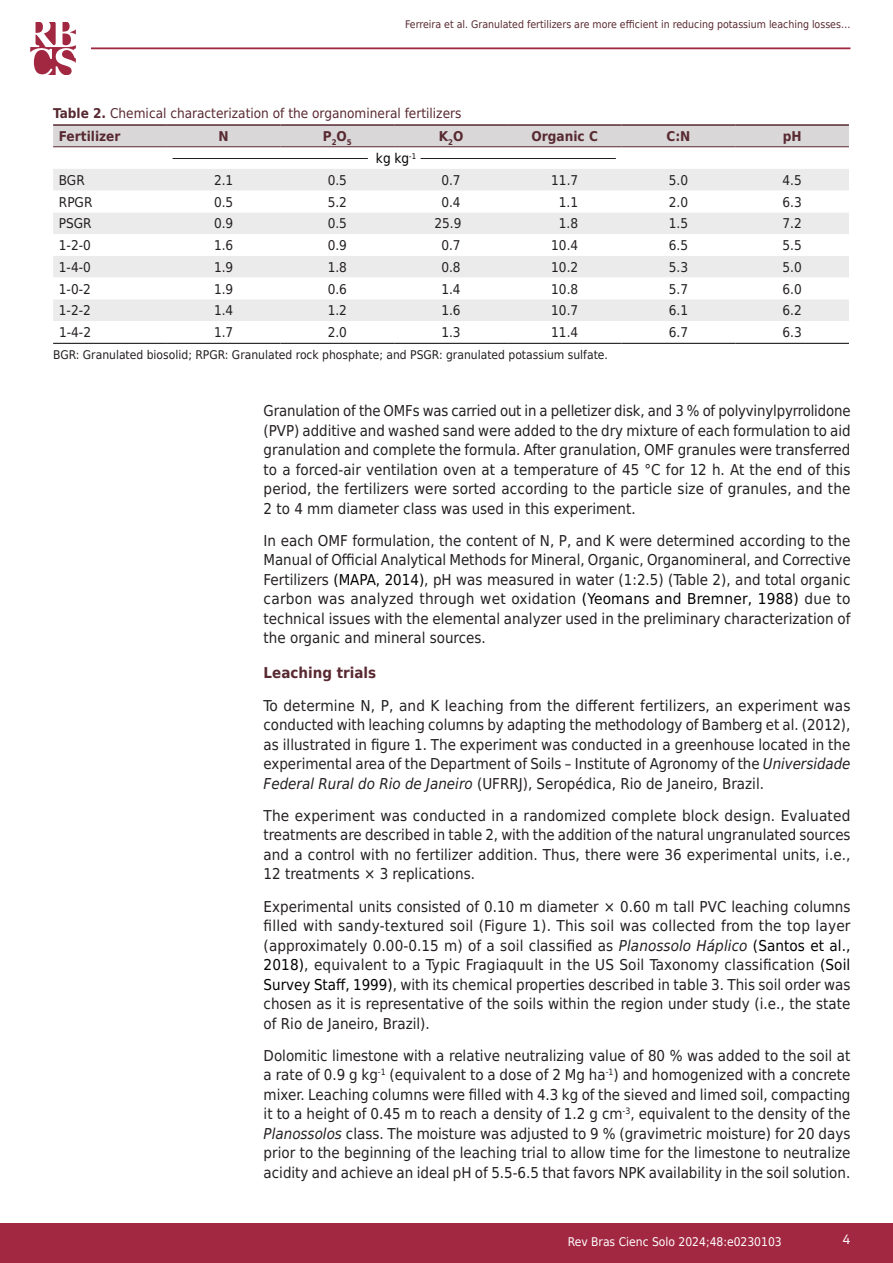
<style>
.page{position:relative;width:893px;height:1263px;background:#fff}
.page>*{position:absolute;margin:0;border:0;box-sizing:border-box;transform-origin:0 0}
.Texto__EN{font:15px/19.5px "DejaVu Sans Condensed";color:#231f20;text-align:justify}
.Subtítulo_2{font:700 15px "DejaVu Sans Condensed";color:#582931}
.Tabela{font:13.5px "DejaVu Sans Condensed";color:#231f20}
.Tabela_Figura_Título{font:13.5px "DejaVu Sans Condensed";color:#582931}
.Tabela_cabeçalho{font:700 13.5px "DejaVu Sans Condensed";color:#582931}
.Corpo_-_unidade_de_media{font:13.5px "DejaVu Sans Condensed";color:#000}
.t1{font:13.5px "Akkurat Pro";color:#fff}
.Texto__EN-2{font:12px "DejaVu Sans Condensed";color:#231f20}
.t2{font:12px "DejaVu Sans Condensed";color:#fff}
.t3{font:10.5px "DejaVu Sans Condensed";color:#582931}
.s1{font-weight:700}
.s2{color:#000}
.s3{font-style:italic}
</style>
<div class="page">
<div style="left:0;top:1223px;width:893px;height:40px;background:#a22842"></div>
<hr style="left:91px;top:47px;width:759px;height:2px;background:#a22842">
<svg style="left:30px;top:22px;width:46px;height:52px"></svg>
<div style="left:53px;top:126px;width:796px;height:20px;background:#d9d7d8"></div>
<div style="left:53px;top:169px;width:796px;height:21px;background:#ebebec"></div>
<svg style="left:53px;top:213px;width:796px;height:130px"></svg>
<hr style="left:53px;top:343px;width:114px;height:1px;background:#000">
<hr style="left:167px;top:343px;width:114px;height:1px;background:#000">
<hr style="left:281px;top:343px;width:113px;height:1px;background:#000">
<hr style="left:394px;top:343px;width:114px;height:1px;background:#000">
<hr style="left:508px;top:343px;width:114px;height:1px;background:#000">
<hr style="left:622px;top:343px;width:113px;height:1px;background:#000">
<hr style="left:735px;top:343px;width:114px;height:1px;background:#000">
<hr style="left:53px;top:124px;width:114px;height:2px;background:#582931">
<hr style="left:167px;top:124px;width:114px;height:2px;background:#582931">
<hr style="left:281px;top:124px;width:113px;height:2px;background:#582931">
<hr style="left:394px;top:124px;width:114px;height:2px;background:#582931">
<hr style="left:508px;top:124px;width:114px;height:2px;background:#582931">
<hr style="left:622px;top:124px;width:113px;height:2px;background:#582931">
<hr style="left:735px;top:124px;width:114px;height:2px;background:#582931">
<hr style="left:53px;top:146px;width:114px;height:1px;background:#582931">
<hr style="left:167px;top:146px;width:114px;height:1px;background:#582931">
<hr style="left:281px;top:146px;width:113px;height:1px;background:#582931">
<hr style="left:394px;top:146px;width:114px;height:1px;background:#582931">
<hr style="left:508px;top:146px;width:114px;height:1px;background:#582931">
<hr style="left:622px;top:146px;width:113px;height:1px;background:#582931">
<hr style="left:735px;top:146px;width:114px;height:1px;background:#582931">
<hr style="left:173px;top:158px;width:443px;height:1px;background:#231f20">
<div style="left:368px;top:150px;width:53px;height:15px;background:#fff"></div>
<p class="t3" style="left:405px;top:16px;width:447px">Ferreira et al. Granulated fertilizers are more efficient in reducing potassium leaching losses…</p>
<p class="Tabela_Figura_Título" style="left:53px;top:103px;width:410px"><span class="s1">Table 2.</span> Chemical characterization of the organomineral fertilizers</p>
<p class="Tabela_cabeçalho" style="left:59px;top:125px;width:63px">Fertilizer</p>
<p class="Tabela_cabeçalho" style="left:219px;top:125px;width:12px">N</p>
<p class="Tabela_cabeçalho" style="left:323px;top:125px;width:31px">P<sub>2</sub>O<sub>5</sub></p>
<p class="Tabela_cabeçalho" style="left:439px;top:125px;width:26px">K<sub>2</sub>O</p>
<p class="Tabela_cabeçalho" style="left:532px;top:125px;width:68px">Organic C</p>
<p class="Tabela_cabeçalho" style="left:666px;top:125px;width:25px">C:N</p>
<p class="Tabela_cabeçalho" style="left:783px;top:125px;width:20px">pH</p>
<p class="Corpo_-_unidade_de_media" style="left:376px;top:147px;width:42px">kg kg<sup>-1</sup></p>
<p class="Tabela" style="left:59px;top:169px;width:27px">BGR</p>
<p class="Tabela" style="left:214px;top:169px;width:21px">2.1</p>
<p class="Tabela" style="left:328px;top:169px;width:21px">0.5</p>
<p class="Tabela" style="left:441px;top:169px;width:21px">0.7</p>
<p class="Tabela" style="left:551px;top:169px;width:29px">11.7</p>
<p class="Tabela" style="left:669px;top:169px;width:21px">5.0</p>
<p class="Tabela" style="left:782px;top:169px;width:21px">4.5</p>
<p class="Tabela" style="left:59px;top:191px;width:35px">RPGR</p>
<p class="Tabela" style="left:214px;top:191px;width:21px">0.5</p>
<p class="Tabela" style="left:328px;top:191px;width:21px">5.2</p>
<p class="Tabela" style="left:441px;top:191px;width:21px">0.4</p>
<p class="Tabela" style="left:559px;top:191px;width:21px">1.1</p>
<p class="Tabela" style="left:669px;top:191px;width:21px">2.0</p>
<p class="Tabela" style="left:782px;top:191px;width:21px">6.3</p>
<p class="Tabela" style="left:59px;top:213px;width:34px">PSGR</p>
<p class="Tabela" style="left:214px;top:213px;width:21px">0.9</p>
<p class="Tabela" style="left:328px;top:213px;width:21px">0.5</p>
<p class="Tabela" style="left:434px;top:213px;width:29px">25.9</p>
<p class="Tabela" style="left:559px;top:213px;width:21px">1.8</p>
<p class="Tabela" style="left:669px;top:213px;width:21px">1.5</p>
<p class="Tabela" style="left:782px;top:213px;width:21px">7.2</p>
<p class="Tabela" style="left:59px;top:234px;width:33px">1-2-0</p>
<p class="Tabela" style="left:214px;top:234px;width:21px">1.6</p>
<p class="Tabela" style="left:328px;top:234px;width:21px">0.9</p>
<p class="Tabela" style="left:441px;top:234px;width:21px">0.7</p>
<p class="Tabela" style="left:551px;top:234px;width:29px">10.4</p>
<p class="Tabela" style="left:669px;top:234px;width:21px">6.5</p>
<p class="Tabela" style="left:782px;top:234px;width:21px">5.5</p>
<p class="Tabela" style="left:59px;top:256px;width:33px">1-4-0</p>
<p class="Tabela" style="left:214px;top:256px;width:21px">1.9</p>
<p class="Tabela" style="left:328px;top:256px;width:21px">1.8</p>
<p class="Tabela" style="left:441px;top:256px;width:21px">0.8</p>
<p class="Tabela" style="left:551px;top:256px;width:29px">10.2</p>
<p class="Tabela" style="left:669px;top:256px;width:21px">5.3</p>
<p class="Tabela" style="left:782px;top:256px;width:21px">5.0</p>
<p class="Tabela" style="left:59px;top:278px;width:33px">1-0-2</p>
<p class="Tabela" style="left:214px;top:278px;width:21px">1.9</p>
<p class="Tabela" style="left:328px;top:278px;width:21px">0.6</p>
<p class="Tabela" style="left:441px;top:278px;width:21px">1.4</p>
<p class="Tabela" style="left:551px;top:278px;width:29px">10.8</p>
<p class="Tabela" style="left:669px;top:278px;width:21px">5.7</p>
<p class="Tabela" style="left:782px;top:278px;width:21px">6.0</p>
<p class="Tabela" style="left:59px;top:300px;width:33px">1-2-2</p>
<p class="Tabela" style="left:214px;top:300px;width:21px">1.4</p>
<p class="Tabela" style="left:328px;top:300px;width:21px">1.2</p>
<p class="Tabela" style="left:441px;top:300px;width:21px">1.6</p>
<p class="Tabela" style="left:551px;top:300px;width:29px">10.7</p>
<p class="Tabela" style="left:669px;top:300px;width:21px">6.1</p>
<p class="Tabela" style="left:782px;top:300px;width:21px">6.2</p>
<p class="Tabela" style="left:59px;top:322px;width:33px">1-4-2</p>
<p class="Tabela" style="left:214px;top:322px;width:21px">1.7</p>
<p class="Tabela" style="left:328px;top:322px;width:21px">2.0</p>
<p class="Tabela" style="left:441px;top:322px;width:21px">1.3</p>
<p class="Tabela" style="left:551px;top:322px;width:29px">11.4</p>
<p class="Tabela" style="left:669px;top:322px;width:21px">6.7</p>
<p class="Tabela" style="left:782px;top:322px;width:21px">6.3</p>
<p class="Texto__EN-2" style="left:53px;top:345px;width:556px">BGR: Granulated biosolid; RPGR: Granulated rock phosphate; and PSGR: granulated potassium sulfate.</p>
<p class="Texto__EN" style="left:264px;top:401px;width:588px">Granulation of the OMFs was carried out in a pelletizer disk, and 3 % of polyvinylpyrrolidone (PVP) additive and washed sand were added to the dry mixture of each formulation to aid granulation and complete the formula. After granulation, OMF granules were transferred to a forced-air ventilation oven at a temperature of 45 °C for 12 h. At the end of this period, the fertilizers were sorted according to the particle size of granules, and the 2 to 4 mm diameter class was used in this experiment.</p>
<p class="Texto__EN" style="left:264px;top:530px;width:588px">In each OMF formulation, the content of N, P, and K were determined according to the Manual of Official Analytical Methods for Mineral, Organic, Organomineral, and Corrective Fertilizers <span class="s2">(MAPA, 2014)</span>, pH was measured in water (1:2.5) (Table 2), and total organic carbon was analyzed through wet oxidation <span class="s2">(Yeomans and Bremner, 1988)</span> due to technical issues with the elemental analyzer used in the preliminary characterization of the organic and mineral sources.</p>
<p class="Subtítulo_2" style="left:264px;top:661px;width:114px">Leaching trials</p>
<p class="Texto__EN" style="left:264px;top:695px;width:588px">To determine N, P, and K leaching from the different fertilizers, an experiment was conducted with leaching columns by adapting the methodology of Bamberg et al. (2012), as illustrated in figure 1. The experiment was conducted in a greenhouse located in the experimental area of the Department of Soils – Institute of Agronomy of the <span class="s3">Universidade Federal Rural do Rio de Janeiro</span> (UFRRJ), Seropédica, Rio de Janeiro, Brazil.</p>
<p class="Texto__EN" style="left:264px;top:805px;width:588px">The experiment was conducted in a randomized complete block design. Evaluated treatments are described in table 2, with the addition of the natural ungranulated sources and a control with no fertilizer addition. Thus, there were 36 experimental units, i.e., 12 treatments × 3 replications.</p>
<p class="Texto__EN" style="left:264px;top:896px;width:588px">Experimental units consisted of 0.10 m diameter × 0.60 m tall PVC leaching columns filled with sandy-textured soil (Figure 1). This soil was collected from the top layer (approximately 0.00-0.15 m) of a soil classified as <span class="s3">Planossolo Háplico</span> <span class="s2">(Santos et al., 2018)</span>, equivalent to a Typic Fragiaquult in the US Soil Taxonomy classification <span class="s2">(Soil Survey Staff, 1999)</span>, with its chemical properties described in table 3. This soil order was chosen as it is representative of the soils within the region under study (i.e., the state of Rio de Janeiro, Brazil).</p>
<p class="Texto__EN" style="left:264px;top:1045px;width:588px">Dolomitic limestone with a relative neutralizing value of 80 % was added to the soil at a rate of 0.9 g kg<sup>-1</sup> (equivalent to a dose of 2 Mg ha<sup>-1</sup>) and homogenized with a concrete mixer. Leaching columns were filled with 4.3 kg of the sieved and limed soil, compacting it to a height of 0.45 m to reach a density of 1.2 g cm<sup>-3</sup>, equivalent to the density of the <span class="s3">Planossolos</span> class. The moisture was adjusted to 9 % (gravimetric moisture) for 20 days prior to the beginning of the leaching trial to allow time for the limestone to neutralize acidity and achieve an ideal pH of 5.5-6.5 that favors NPK availability in the soil solution.</p>
<p class="t2" style="left:568px;top:1231px;width:215px">Rev Bras Cienc Solo 2024;48:e0230103</p>
<p class="t1" style="left:843px;top:1231px;width:9px">4</p>
</div>
